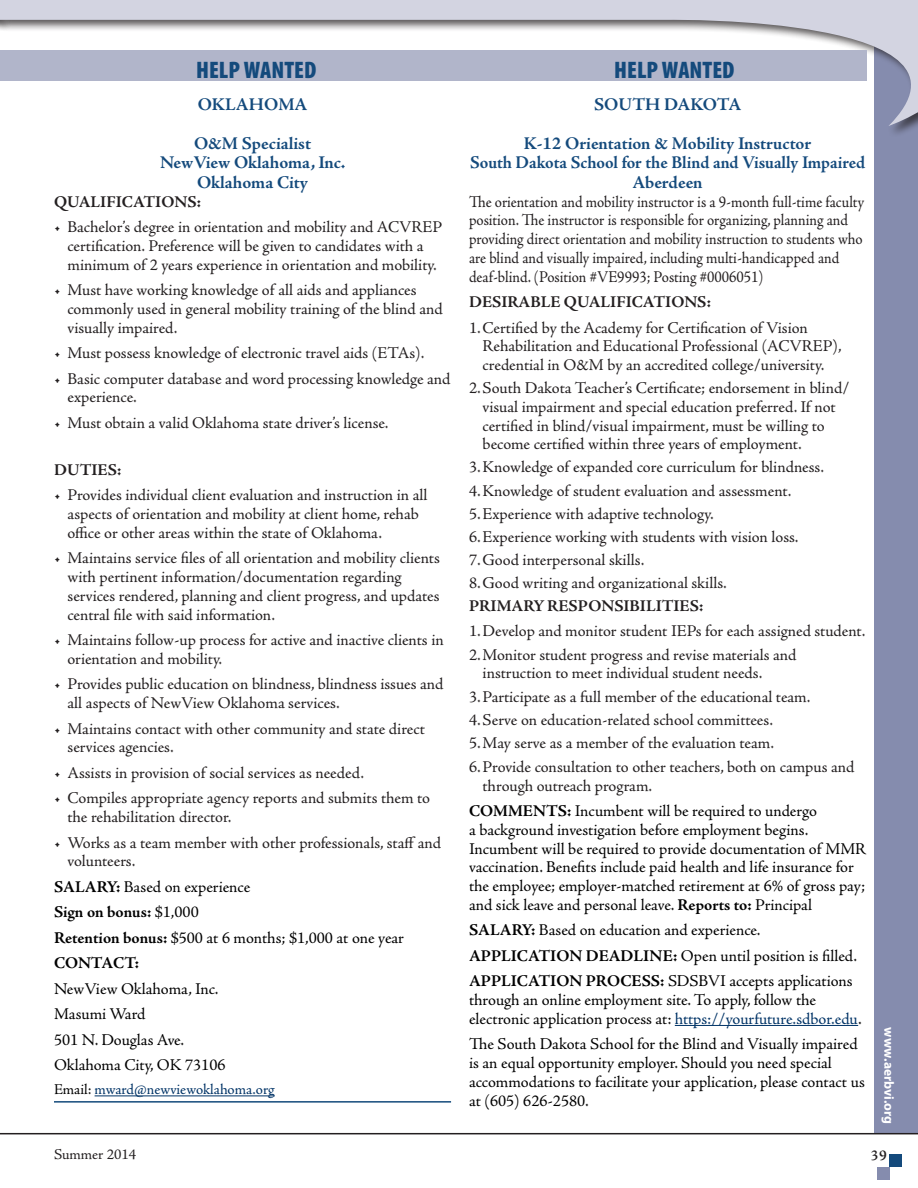
<style>
.page{position:relative;width:918px;height:1188px;background:#fff}
.page>*{position:absolute;margin:0;border:0;box-sizing:border-box;transform-origin:0 0}
.Body_2{font:900 condensed 24px "Myriad Pro";color:#144a7c}
.job_ex_head{font:700 18px "Adobe Jenson Pro";letter-spacing:-.005em;color:#144a7c}
.job_ex_head-2{font:700 18px "Adobe Jenson Pro";letter-spacing:-.005em;color:#144a7c;scale:.96 1}
.jobexbody{font:16.5px/18.8px "Adobe Jenson Pro";letter-spacing:-.005em;color:#231f20}
.jobexbody-2{font:16.5px/18.8px "Adobe Jenson Pro";letter-spacing:-.005em;color:#000}
.jobexbody-3{font:16.5px/18.8px "Adobe Jenson Pro";letter-spacing:-.005em;color:#231f20;scale:.91 1}
.jobexbody-4{font:700 16.5px "Adobe Jenson Pro";color:#231f20}
.jobexbody-5{font:700 16.5px "Adobe Jenson Pro";letter-spacing:-.005em;color:#000}
.last_line{font:15px "Adobe Jenson Pro";letter-spacing:-.005em;color:#036}
.t1{font:15px "Adobe Jenson Pro";color:#231f20}
.t2{font:600 15px "Adobe Jenson Pro";color:#231f20}
.t3{font:700 13.5px "Myriad Pro";color:#fff}
.s1{font-weight:700}
.s2{font-weight:400}
.s3{color:#000}
.s4{color:#036}
</style>
<div class="page">
<div style="left:874px;top:0;width:44px;height:1134px;background:#858cae"></div>
<div style="left:877px;top:1167px;width:13px;height:13px;background:#858cae"></div>
<div style="left:890px;top:1154px;width:12px;height:13px;background:#144a7c"></div>
<div style="left:0;top:0;width:918px;height:138px;background:#fff"></div>
<svg style="left:0;top:0;width:918px;height:126px"></svg>
<hr style="left:0;top:1133px;width:918px;height:1px;background:#231f20">
<div style="left:0;top:50px;width:866px;height:31px;background:#b1b5ca"></div>
<hr style="left:54px;top:1101px;width:397px;height:2px;background:#144a7c">
<hr style="left:95px;top:1096px;width:180px;height:1px;background:#036">
<hr style="left:675px;top:1025px;width:183px;height:1px;background:#036">
<p class="Body_2" style="left:196px;top:55px;width:122px">HELP WANTED</p>
<p class="Body_2" style="left:614px;top:55px;width:122px">HELP WANTED</p>
<p class="job_ex_head" style="left:198px;top:94px;width:112px">OKLAHOMA</p>
<p class="job_ex_head" style="left:194px;top:133px;width:118px">O&amp;M Specialist</p>
<p class="job_ex_head" style="left:160px;top:152px;width:187px">NewView Oklahoma, Inc.</p>
<p class="job_ex_head" style="left:197px;top:172px;width:112px">Oklahoma City</p>
<p class="jobexbody-4" style="left:54px;top:192px;width:148px">QUALIFICATIONS:</p>
<p class="jobexbody" style="left:54px;top:218px;width:390px;text-align:center">• Bachelor’s degree in orientation and mobility and ACVREP certification. Preference will be given to candidates with a minimum of 2 years experience in orientation and mobility.</p>
<p class="jobexbody" style="left:68px;top:281px;width:377px;text-indent:-14px">• Must have working knowledge of all aids and appliances commonly used in general mobility training of the blind and visually impaired.</p>
<p class="jobexbody" style="left:54px;top:344px;width:372px">• Must possess knowledge of electronic travel aids (ETAs).</p>
<p class="jobexbody" style="left:68px;top:369px;width:385px;text-indent:-14px">• Basic computer database and word processing knowledge and experience.</p>
<p class="jobexbody" style="left:54px;top:414px;width:336px">• Must obtain a valid Oklahoma state driver’s license.</p>
<p class="jobexbody-4" style="left:54px;top:460px;width:69px">DUTIES:</p>
<p class="jobexbody" style="left:68px;top:486px;width:362px;text-indent:-14px">• Provides individual client evaluation and instruction in all aspects of orientation and mobility at client home, rehab office or other areas within the state of Oklahoma.</p>
<p class="jobexbody" style="left:68px;top:549px;width:374px;text-indent:-14px">• Maintains service files of all orientation and mobility clients with pertinent information/documentation regarding services rendered, planning and client progress, and updates central file with said information.</p>
<p class="jobexbody" style="left:68px;top:631px;width:378px;text-indent:-14px">• Maintains follow-up process for active and inactive clients in orientation and mobility.</p>
<p class="jobexbody" style="left:68px;top:675px;width:378px;text-indent:-14px">• Provides public education on blindness, blindness issues and all aspects of NewView Oklahoma services.</p>
<p class="jobexbody" style="left:68px;top:719px;width:359px;text-indent:-14px">• Maintains contact with other community and state direct services agencies.</p>
<p class="jobexbody" style="left:54px;top:764px;width:311px">• Assists in provision of social services as needed.</p>
<p class="jobexbody" style="left:68px;top:789px;width:364px;text-indent:-14px">• Compiles appropriate agency reports and submits them to the rehabilitation director.</p>
<p class="jobexbody" style="left:68px;top:833px;width:375px;text-indent:-14px">• Works as a team member with other professionals, staff and volunteers.</p>
<p class="jobexbody-2" style="left:54px;top:878px;width:198px"><span class="s1">SALARY:</span> Based on experience</p>
<p class="jobexbody-5" style="left:54px;top:903px;width:146px">Sign on bonus: <span class="s2">$1,000</span></p>
<p class="jobexbody-2" style="left:54px;top:929px;width:352px"><span class="s1">Retention bonus:</span> $500 at 6 months; $1,000 at one year</p>
<p class="jobexbody-5" style="left:54px;top:954px;width:86px">CONTACT:</p>
<p class="jobexbody-2" style="left:54px;top:980px;width:166px">NewView Oklahoma, Inc.</p>
<p class="jobexbody-2" style="left:54px;top:1005px;width:93px">Masumi Ward</p>
<p class="jobexbody-2" style="left:54px;top:1031px;width:132px">501 N. Douglas Ave.</p>
<p class="jobexbody-2" style="left:54px;top:1056px;width:173px">Oklahoma City, OK 73106</p>
<p class="last_line" style="left:54px;top:1081px;width:222px"><span class="s3">Email:</span> mward@newviewoklahoma.org</p>
<p class="job_ex_head" style="left:594px;top:94px;width:149px">SOUTH DAKOTA</p>
<p class="job_ex_head" style="left:524px;top:133px;width:289px">K-12 Orientation &amp; Mobility Instructor</p>
<p class="job_ex_head-2" style="left:470px;top:152px;width:413px">South Dakota School for the Blind and Visually Impaired</p>
<p class="job_ex_head" style="left:632px;top:172px;width:72px">Aberdeen</p>
<p class="jobexbody-3" style="left:469px;top:192px;width:436px">The orientation and mobility instructor is a 9-month full-time faculty position. The instructor is responsible for organizing, planning and providing direct orientation and mobility instruction to students who are blind and visually impaired, including multi-handicapped and deaf-blind. (Position #VE9993; Posting #0006051)</p>
<p class="jobexbody-4" style="left:469px;top:292px;width:243px">DESIRABLE QUALIFICATIONS:</p>
<p class="jobexbody" style="left:483px;top:318px;width:361px;text-indent:-14px">1.Certified by the Academy for Certification of Vision<br>Rehabilitation and Educational Professional (ACVREP), credential in O&amp;M by an accredited college/university.</p>
<p class="jobexbody" style="left:483px;top:379px;width:368px;text-indent:-14px">2.South Dakota Teacher’s Certificate; endorsement in blind/ visual impairment and special education preferred. If not certified in blind/visual impairment, must be willing to become certified within three years of employment.</p>
<p class="jobexbody" style="left:469px;top:458px;width:357px">3.Knowledge of expanded core curriculum for blindness.</p>
<p class="jobexbody" style="left:469px;top:481px;width:324px">4.Knowledge of student evaluation and assessment.</p>
<p class="jobexbody" style="left:469px;top:504px;width:246px">5.Experience with adaptive technology.</p>
<p class="jobexbody" style="left:469px;top:527px;width:331px">6.Experience working with students with vision loss.</p>
<p class="jobexbody" style="left:469px;top:550px;width:177px">7.Good interpersonal skills.</p>
<p class="jobexbody" style="left:469px;top:574px;width:259px">8.Good writing and organizational skills.</p>
<p class="jobexbody-4" style="left:469px;top:596px;width:236px">PRIMARY RESPONSIBILITIES:</p>
<p class="jobexbody" style="left:469px;top:622px;width:398px">1.Develop and monitor student IEPs for each assigned student.</p>
<p class="jobexbody" style="left:483px;top:645px;width:315px;text-indent:-14px">2.Monitor student progress and revise materials and instruction to meet individual student needs.</p>
<p class="jobexbody" style="left:469px;top:688px;width:343px">3.Participate as a full member of the educational team.</p>
<p class="jobexbody" style="left:469px;top:711px;width:305px">4.Serve on education-related school committees.</p>
<p class="jobexbody" style="left:469px;top:734px;width:307px">5.May serve as a member of the evaluation team.</p>
<p class="jobexbody" style="left:483px;top:758px;width:373px;text-indent:-14px">6.Provide consultation to other teachers, both on campus and through outreach program.</p>
<p class="jobexbody-2" style="left:469px;top:802px;width:399px"><span class="s1">COMMENTS:</span> Incumbent will be required to undergo<br>a background investigation before employment begins.<br>Incumbent will be required to provide documentation of MMR vaccination. Benefits include paid health and life insurance for the employee; employer-matched retirement at 6% of gross pay; and sick leave and personal leave. <span class="s1">Reports to:</span> Principal</p>
<p class="jobexbody-2" style="left:469px;top:921px;width:293px"><span class="s1">SALARY:</span> Based on education and experience.</p>
<p class="jobexbody-2" style="left:469px;top:947px;width:390px"><span class="s1">APPLICATION DEADLINE:</span> Open until position is filled.</p>
<p class="jobexbody-2" style="left:469px;top:972px;width:394px"><span class="s1">APPLICATION PROCESS:</span> SDSBVI accepts applications through an online employment site. To apply, follow the electronic application process at: <span class="s4">https://yourfuture.sdbor.edu</span>.</p>
<p class="jobexbody-2" style="left:469px;top:1035px;width:397px">The South Dakota School for the Blind and Visually impaired is an equal opportunity employer. Should you need special accommodations to facilitate your application, please contact us at (605) 626-2580.</p>
<p class="t3" style="left:898px;top:1027px;width:98px;rotate:90deg">www.aerbvi.org</p>
<p class="t1" style="left:54px;top:1146px;width:84px">Summer 2014</p>
<p class="t2" style="left:871px;top:1146px;width:18px">39</p>
</div>
